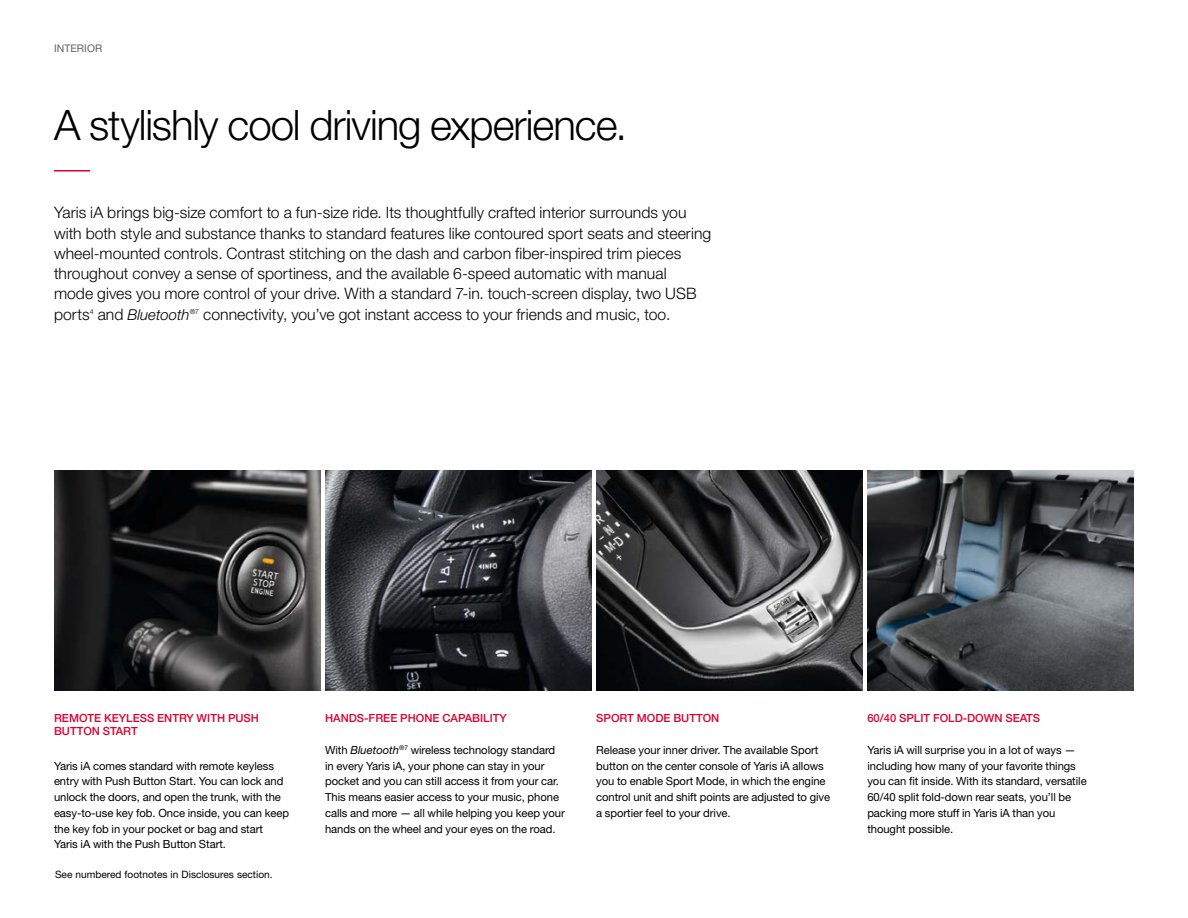
<style>
.page{position:relative;width:1188px;height:918px;background:#fff}
.page>*{position:absolute;margin:0;border:0;box-sizing:border-box;transform-origin:0 0}
.t1{font:300 42px "Helvetica Neue LT Std";letter-spacing:-.025em;color:#000}
.t2{font:300 15.75px/20.2px "Helvetica Neue LT Std";letter-spacing:.005em;color:#000}
.t3{font:11.25px/15.8px "Helvetica Neue LT Std";letter-spacing:-.005em;color:#000}
.t4{font:500 11.25px/12.8px "Helvetica Neue LT Std";color:#dc002e}
.t5{font:10.5px "Helvetica Neue LT Std";letter-spacing:.01em;color:#5f6062}
.t6{font:10.2px "Helvetica Neue LT Std";color:#000}
.t7{font:300 7.05px "Helvetica Neue LT Std";color:#000}
.s1{font-style:italic;font-size:15px}
.s2{font-style:italic}
</style>
<div class="page">
<img style="left:54px;top:470px;width:267px;height:221px">
<img style="left:325px;top:470px;width:267px;height:221px">
<img style="left:596px;top:470px;width:267px;height:221px">
<img style="left:867px;top:470px;width:267px;height:221px">
<hr style="left:54px;top:170px;width:36px;height:2px;background:#dc002e">
<p class="t5" style="left:54px;top:43px;width:50px">INTERIOR</p>
<h1 class="t1" style="left:54px;top:99px;width:575px">A stylishly cool driving experience.</h1>
<p class="t2" style="left:54px;top:202px;width:659px">Yaris iA brings big-size comfort to a fun-size ride. Its thoughtfully crafted interior surrounds you with both style and substance thanks to standard features like contoured sport seats and steering wheel-mounted controls. Contrast stitching on the dash and carbon fiber-inspired trim pieces throughout convey a sense of sportiness, and the available 6-speed automatic with manual<br>mode gives you more control of your drive. With a standard 7-in. touch-screen display, two USB ports</p>
<p class="t7" style="left:90px;top:307px;width:5px">4</p>
<h2 class="t2" style="left:98px;top:303px;width:574px">and <span class="s1">Bluetooth</span><sup>®7</sup> connectivity, you’ve got instant access to your friends and music, too.</h2>
<p class="t4" style="left:54px;top:712px;width:207px">REMOTE KEYLESS ENTRY WITH PUSH<br>BUTTON START</p>
<p class="t3" style="left:54px;top:757px;width:237px">Yaris iA comes standard with remote keyless entry with Push Button Start. You can lock and unlock the doors, and open the trunk, with the easy-to-use key fob. Once inside, you can keep the key fob in your pocket or bag and start Yaris iA with the Push Button Start.</p>
<p class="t6" style="left:55px;top:868px;width:219px">See numbered footnotes in Disclosures section.</p>
<p class="t4" style="left:325px;top:712px;width:183px">HANDS-FREE PHONE CAPABILITY</p>
<p class="t3" style="left:325px;top:742px;width:241px">With <span class="s2">Bluetooth</span><sup>®7</sup> wireless technology standard in every Yaris iA, your phone can stay in your pocket and you can still access it from your car.<br>This means easier access to your music, phone calls and more — all while helping you keep your hands on the wheel and your eyes on the road.</p>
<p class="t4" style="left:596px;top:712px;width:125px">SPORT MODE BUTTON</p>
<p class="t3" style="left:596px;top:742px;width:235px">Release your inner driver. The available Sport button on the center console of Yaris iA allows you to enable Sport Mode, in which the engine control unit and shift points are adjusted to give a sportier feel to your drive.</p>
<p class="t4" style="left:867px;top:712px;width:174px">60/40 SPLIT FOLD-DOWN SEATS</p>
<p class="t3" style="left:867px;top:742px;width:221px">Yaris iA will surprise you in a lot of ways — including how many of your favorite things you can fit inside. With its standard, versatile 60/40 split fold-down rear seats, you’ll be packing more stuff in Yaris iA than you thought possible.</p>
</div>
